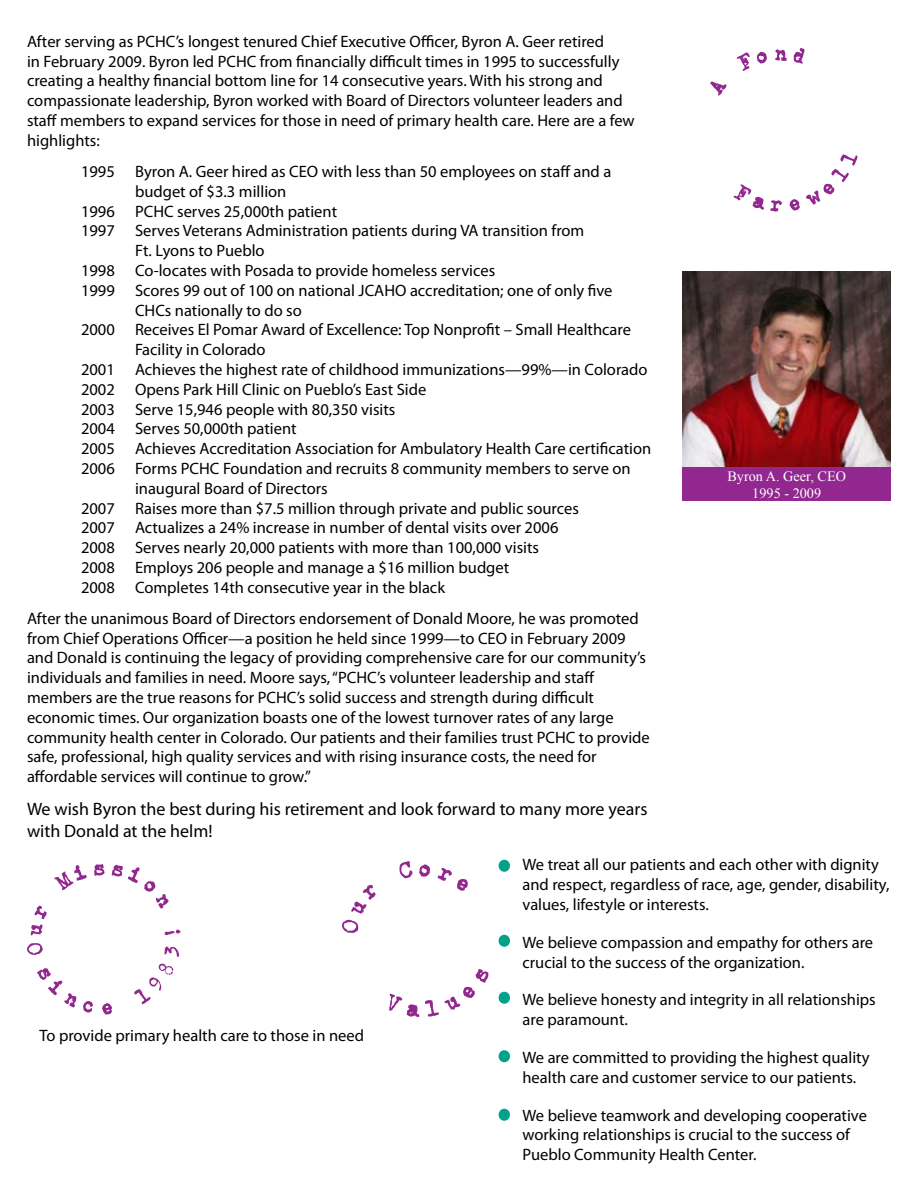
<style>
.page{position:relative;width:918px;height:1188px;background:#fff}
.page>*{position:absolute;margin:0;border:0;box-sizing:border-box;transform-origin:0 0}
.t1{font:18px/21.6px "Myriad Pro";color:#000}
.t2{font:16.5px/19.8px "Myriad Pro";color:#000}
.t3{font:14.25px/17.1px "Times New Roman";color:#fff;text-align:center}
</style>
<div class="page">
<img style="left:682px;top:271px;width:209px;height:197px">
<div style="left:682px;top:468px;width:209px;height:33px;background:#91278f"></div>
<svg style="left:710px;top:81px;width:17px;height:15px"></svg>
<svg style="left:737px;top:52px;width:13px;height:19px"></svg>
<svg style="left:757px;top:52px;width:10px;height:12px"></svg>
<svg style="left:775px;top:49px;width:12px;height:12px"></svg>
<svg style="left:794px;top:48px;width:11px;height:16px"></svg>
<svg style="left:733px;top:184px;width:31px;height:26px"></svg>
<svg style="left:770px;top:200px;width:12px;height:12px"></svg>
<svg style="left:790px;top:199px;width:10px;height:12px"></svg>
<svg style="left:806px;top:154px;width:52px;height:51px"></svg>
<svg style="left:27px;top:943px;width:16px;height:12px"></svg>
<svg style="left:31px;top:906px;width:16px;height:30px"></svg>
<svg style="left:54px;top:865px;width:33px;height:25px"></svg>
<svg style="left:94px;top:864px;width:11px;height:12px"></svg>
<svg style="left:112px;top:865px;width:57px;height:44px"></svg>
<svg style="left:37px;top:968px;width:40px;height:40px"></svg>
<svg style="left:83px;top:1001px;width:10px;height:12px"></svg>
<svg style="left:102px;top:1003px;width:10px;height:12px"></svg>
<svg style="left:134px;top:963px;width:39px;height:41px"></svg>
<svg style="left:164px;top:946px;width:15px;height:11px"></svg>
<svg style="left:165px;top:929px;width:16px;height:6px"></svg>
<div style="left:501px;top:862px;width:7px;height:8px;background:#00a389;border-radius:50%"></div>
<div style="left:499px;top:860px;width:11px;height:12px;border:4px solid #00a389;border-radius:50%"></div>
<svg style="left:342px;top:885px;width:34px;height:48px"></svg>
<svg style="left:399px;top:861px;width:14px;height:17px"></svg>
<svg style="left:419px;top:864px;width:11px;height:13px"></svg>
<svg style="left:438px;top:868px;width:30px;height:23px"></svg>
<svg style="left:389px;top:994px;width:30px;height:23px"></svg>
<svg style="left:425px;top:969px;width:63px;height:48px"></svg>
<div style="left:501px;top:937px;width:7px;height:8px;background:#00a389;border-radius:50%"></div>
<div style="left:499px;top:935px;width:11px;height:12px;border:4px solid #00a389;border-radius:50%"></div>
<div style="left:501px;top:994px;width:7px;height:8px;background:#00a389;border-radius:50%"></div>
<div style="left:499px;top:992px;width:11px;height:12px;border:4px solid #00a389;border-radius:50%"></div>
<div style="left:501px;top:1111px;width:7px;height:8px;background:#00a389;border-radius:50%"></div>
<div style="left:499px;top:1109px;width:11px;height:12px;border:4px solid #00a389;border-radius:50%"></div>
<div style="left:501px;top:1053px;width:7px;height:7px;background:#00a389;border-radius:50%"></div>
<div style="left:499px;top:1050px;width:11px;height:12px;border:4px solid #00a389;border-radius:50%"></div>
<p class="t2" style="left:27px;top:31px;width:609px">After serving as PCHC’s longest tenured Chief Executive Officer, Byron A. Geer retired<br>in February 2009. Byron led PCHC from financially difficult times in 1995 to successfully creating a healthy financial bottom line for 14 consecutive years. With his strong and compassionate leadership, Byron worked with Board of Directors volunteer leaders and staff members to expand services for those in need of primary health care. Here are a few highlights:</p>
<p class="t2" style="left:81px;top:161px;width:532px">1995 Byron A. Geer hired as CEO with less than 50 employees on staff and a</p>
<p class="t2" style="left:135px;top:181px;width:153px">budget of $3.3 million</p>
<p class="t2" style="left:81px;top:201px;width:258px">1996 PCHC serves 25,000th patient</p>
<p class="t2" style="left:81px;top:221px;width:505px">1997 Serves Veterans Administration patients during VA transition from</p>
<p class="t2" style="left:135px;top:240px;width:131px">Ft. Lyons to Pueblo</p>
<p class="t2" style="left:81px;top:260px;width:416px">1998 Co-locates with Posada to provide homeless services</p>
<p class="t2" style="left:81px;top:280px;width:533px">1999 Scores 99 out of 100 on national JCAHO accreditation; one of only five</p>
<p class="t2" style="left:135px;top:300px;width:168px">CHCs nationally to do so</p>
<p class="t2" style="left:81px;top:320px;width:552px">2000 Receives El Pomar Award of Excellence: Top Nonprofit – Small Healthcare</p>
<p class="t2" style="left:135px;top:339px;width:132px">Facility in Colorado</p>
<p class="t2" style="left:81px;top:359px;width:568px">2001 Achieves the highest rate of childhood immunizations—99%—in Colorado</p>
<p class="t2" style="left:81px;top:379px;width:347px">2002 Opens Park Hill Clinic on Pueblo’s East Side</p>
<p class="t2" style="left:81px;top:399px;width:316px">2003 Serve 15,946 people with 80,350 visits</p>
<p class="t2" style="left:81px;top:419px;width:217px">2004 Serves 50,000th patient</p>
<p class="t2" style="left:81px;top:438px;width:572px">2005 Achieves Accreditation Association for Ambulatory Health Care certification</p>
<p class="t2" style="left:81px;top:458px;width:551px">2006 Forms PCHC Foundation and recruits 8 community members to serve on</p>
<p class="t2" style="left:135px;top:478px;width:194px">inaugural Board of Directors</p>
<p class="t2" style="left:81px;top:498px;width:499px">2007 Raises more than $7.5 million through private and public sources</p>
<p class="t2" style="left:81px;top:518px;width:479px">2007 Actualizes a 24% increase in number of dental visits over 2006</p>
<p class="t2" style="left:81px;top:537px;width:460px">2008 Serves nearly 20,000 patients with more than 100,000 visits</p>
<p class="t2" style="left:81px;top:557px;width:430px">2008 Employs 206 people and manage a $16 million budget</p>
<p class="t2" style="left:81px;top:577px;width:366px">2008 Completes 14th consecutive year in the black</p>
<p class="t2" style="left:27px;top:608px;width:624px">After the unanimous Board of Directors endorsement of Donald Moore, he was promoted from Chief Operations Officer—a position he held since 1999—to CEO in February 2009 and Donald is continuing the legacy of providing comprehensive care for our community’s individuals and families in need. Moore says, “PCHC’s volunteer leadership and staff members are the true reasons for PCHC’s solid success and strength during difficult economic times. Our organization boasts one of the lowest turnover rates of any large community health center in Colorado. Our patients and their families trust PCHC to provide safe, professional, high quality services and with rising insurance costs, the need for affordable services will continue to grow.”</p>
<p class="t1" style="left:27px;top:798px;width:622px">We wish Byron the best during his retirement and look forward to many more years with Donald at the helm!</p>
<p class="t3" style="left:727px;top:467px;width:120px">Byron A. Geer, CEO<br>1995 - 2009</p>
<p class="t2" style="left:39px;top:1026px;width:326px">To provide primary health care to those in need</p>
<p class="t2" style="left:522px;top:855px;width:369px">We treat all our patients and each other with dignity and respect, regardless of race, age, gender, disability, values, lifestyle or interests.</p>
<p class="t2" style="left:522px;top:932px;width:352px">We believe compassion and empathy for others are crucial to the success of the organization.</p>
<p class="t2" style="left:522px;top:990px;width:355px">We believe honesty and integrity in all relationships are paramount.</p>
<p class="t2" style="left:522px;top:1047px;width:349px">We are committed to providing the highest quality health care and customer service to our patients.</p>
<p class="t2" style="left:522px;top:1105px;width:346px">We believe teamwork and developing cooperative working relationships is crucial to the success of<br>Pueblo Community Health Center.</p>
</div>
